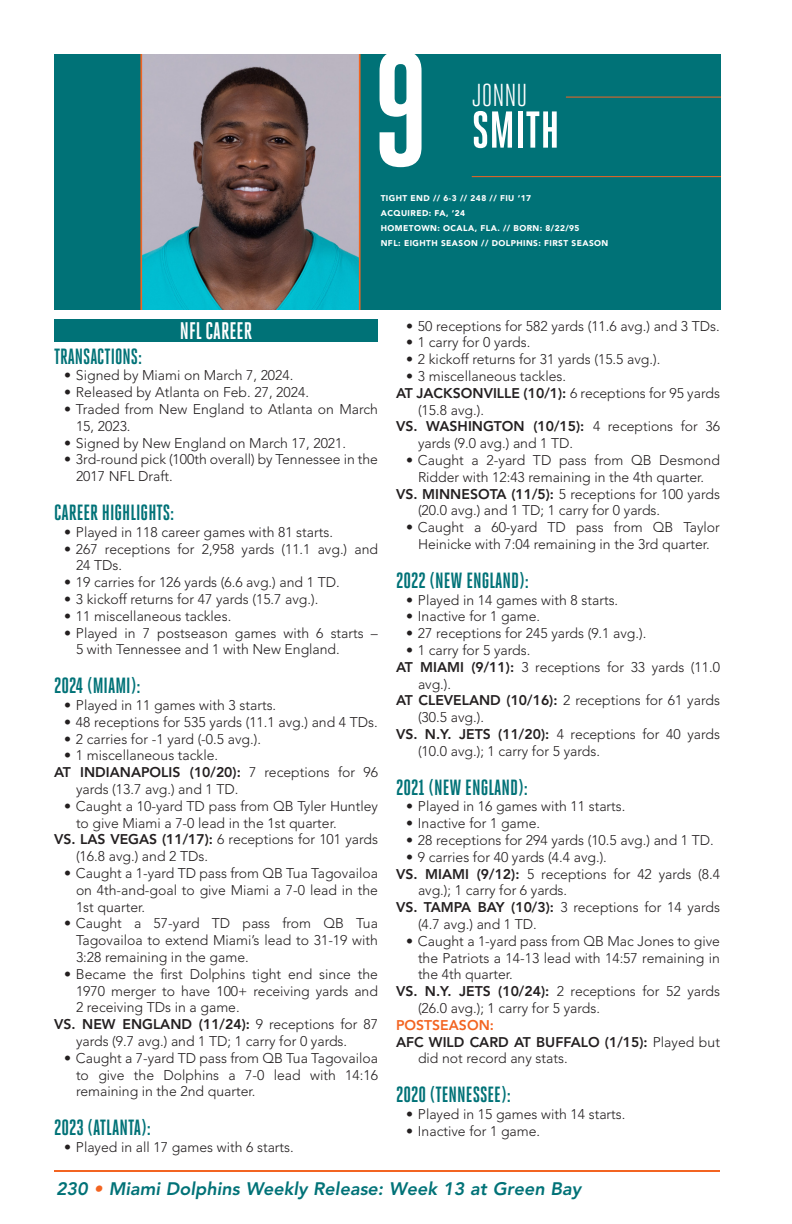
<style>
.page{position:relative;width:792px;height:1224px;background:#fff}
.page>*{position:absolute;margin:0;border:0;box-sizing:border-box;transform-origin:0 0}
.t1{font:700 162.2px "Heroic Condensed";color:#fff}
.t2{font:700 51.8px "Heroic Condensed";color:#fff}
.t3{font:31.6px "Heroic Condensed";color:#fff}
.t4{font:700 24px "Heroic Condensed";color:#fff}
.t5{font:700 22px "Heroic Condensed";color:#007277}
.t6{font:italic 800 18px "Avenir LT Std";color:#007277}
.t7{font:300 14px/16.8px "Avenir LT Std";color:#231f20}
.t8{font:800 14px "Avenir LT Std";color:#f36421}
.t9{font:900 8.4px/15px "Avenir LT Std";letter-spacing:.05em;color:#fff}
.s1{font-weight:800}
.s2{color:#f36421}
</style>
<div class="page">
<hr style="left:54px;top:1170px;width:666px;height:2px;background:#f36421">
<div style="left:54px;top:54px;width:667px;height:256px;background:#007277"></div>
<svg style="left:140px;top:54px;width:221px;height:256px;background:#788084"></svg>
<hr style="left:472px;top:176px;width:249px;height:1px;background:#f36421">
<hr style="left:566px;top:97px;width:155px;height:1px;background:#f36421">
<div style="left:54px;top:319px;width:324px;height:22px;background:#007277"></div>
<p class="t1" style="left:372px;top:20px;width:59px">9</p>
<p class="t3" style="left:472px;top:78px;width:57px">JONNU</p>
<p class="t2" style="left:472px;top:101px;width:89px">SMITH</p>
<p class="t9" style="left:381px;top:191px;width:229px">TIGHT END // 6-3 // 248 // FIU ‘17<br>ACQUIRED: FA, ‘24<br>HOMETOWN: OCALA, FLA. // BORN: 8/22/95<br>NFL: EIGHTH SEASON // DOLPHINS: FIRST SEASON</p>
<p class="t4" style="left:180px;top:317px;width:74px">NFL CAREER</p>
<p class="t5" style="left:54px;top:344px;width:90px">TRANSACTIONS:</p>
<p class="t7" style="left:64px;top:367px;width:231px">• Signed by Miami on March 7, 2024.</p>
<p class="t7" style="left:64px;top:384px;width:247px">• Released by Atlanta on Feb. 27, 2024.</p>
<p class="t7" style="left:76px;top:401px;width:303px;text-indent:-12px">• Traded from New England to Atlanta on March<br>15, 2023.</p>
<p class="t7" style="left:64px;top:434px;width:284px">• Signed by New England on March 17, 2021.</p>
<p class="t7" style="left:76px;top:451px;width:304px;text-indent:-12px">• 3rd-round pick (100th overall) by Tennessee in the<br>2017 NFL Draft.</p>
<p class="t5" style="left:54px;top:500px;width:122px">CAREER HIGHLIGHTS:</p>
<p class="t7" style="left:64px;top:524px;width:271px">• Played in 118 career games with 81 starts.</p>
<p class="t7" style="left:76px;top:540px;width:304px;text-indent:-12px">• 267 receptions for 2,958 yards (11.1 avg.) and<br>24 TDs.</p>
<p class="t7" style="left:64px;top:574px;width:277px">• 19 carries for 126 yards (6.6 avg.) and 1 TD.</p>
<p class="t7" style="left:64px;top:591px;width:256px">• 3 kickoff returns for 47 yards (15.7 avg.).</p>
<p class="t7" style="left:64px;top:608px;width:169px">• 11 miscellaneous tackles.</p>
<p class="t7" style="left:76px;top:624px;width:303px;text-indent:-12px">• Played in 7 postseason games with 6 starts –<br>5 with Tennessee and 1 with New England.</p>
<p class="t5" style="left:54px;top:673px;width:88px">2024 (MIAMI):</p>
<p class="t7" style="left:64px;top:697px;width:214px">• Played in 11 games with 3 starts.</p>
<p class="t7" style="left:64px;top:714px;width:315px">• 48 receptions for 535 yards (11.1 avg.) and 4 TDs.</p>
<p class="t7" style="left:64px;top:730px;width:199px">• 2 carries for -1 yard (-0.5 avg.).</p>
<p class="t7" style="left:64px;top:747px;width:156px">• 1 miscellaneous tackle.</p>
<p class="t7" style="left:76px;top:764px;width:304px;text-indent:-22px"><span class="s1">AT INDIANAPOLIS (10/20):</span> 7 receptions for 96 yards (13.7 avg.) and 1 TD.</p>
<p class="t7" style="left:76px;top:798px;width:303px;text-indent:-12px">• Caught a 10-yard TD pass from QB Tyler Huntley to give Miami a 7-0 lead in the 1st quarter.</p>
<p class="t7" style="left:76px;top:831px;width:304px;text-indent:-22px"><span class="s1">VS. LAS VEGAS (11/17):</span> 6 receptions for 101 yards (16.8 avg.) and 2 TDs.</p>
<p class="t7" style="left:76px;top:865px;width:303px;text-align:justify;text-indent:-12px">• Caught a 1-yard TD pass from QB Tua Tagovailoa on 4th-and-goal to give Miami a 7-0 lead in the 1st quarter.</p>
<p class="t7" style="left:76px;top:915px;width:304px;text-align:justify;text-indent:-12px">• Caught a 57-yard TD pass from QB Tua Tagovailoa to extend Miami’s lead to 31-19 with 3:28 remaining in the game.</p>
<p class="t7" style="left:76px;top:966px;width:304px;text-align:justify;text-indent:-12px">• Became the first Dolphins tight end since the 1970 merger to have 100+ receiving yards and 2 receiving TDs in a game.</p>
<p class="t7" style="left:76px;top:1016px;width:304px;text-indent:-22px"><span class="s1">VS. NEW ENGLAND (11/24):</span> 9 receptions for 87 yards (9.7 avg.) and 1 TD; 1 carry for 0 yards.</p>
<p class="t7" style="left:76px;top:1050px;width:304px;text-align:justify;text-indent:-12px">• Caught a 7-yard TD pass from QB Tua Tagovailoa to give the Dolphins a 7-0 lead with 14:16 remaining in the 2nd quarter.</p>
<p class="t5" style="left:54px;top:1115px;width:99px">2023 (ATLANTA):</p>
<p class="t7" style="left:64px;top:1139px;width:231px">• Played in all 17 games with 6 starts.</p>
<p class="t7" style="left:406px;top:317px;width:315px">• 50 receptions for 582 yards (11.6 avg.) and 3 TDs.</p>
<p class="t7" style="left:406px;top:334px;width:126px">• 1 carry for 0 yards.</p>
<p class="t7" style="left:406px;top:351px;width:256px">• 2 kickoff returns for 31 yards (15.5 avg.).</p>
<p class="t7" style="left:406px;top:368px;width:162px">• 3 miscellaneous tackles.</p>
<p class="t7" style="left:418px;top:385px;width:304px;text-indent:-22px"><span class="s1">AT JACKSONVILLE (10/1):</span> 6 receptions for 95 yards (15.8 avg.).</p>
<p class="t7" style="left:418px;top:418px;width:304px;text-indent:-22px"><span class="s1">VS. WASHINGTON (10/15):</span> 4 receptions for 36 yards (9.0 avg.) and 1 TD.</p>
<p class="t7" style="left:406px;top:452px;width:315px;text-align:center">• Caught a 2-yard TD pass from QB Desmond<br>Ridder with 12:43 remaining in the 4th quarter.</p>
<p class="t7" style="left:418px;top:485px;width:304px;text-indent:-22px"><span class="s1">VS. MINNESOTA (11/5):</span> 5 receptions for 100 yards (20.0 avg.) and 1 TD; 1 carry for 0 yards.</p>
<p class="t7" style="left:406px;top:519px;width:315px;text-align:center">• Caught a 60-yard TD pass from QB Taylor<br>Heinicke with 7:04 remaining in the 3rd quarter.</p>
<p class="t5" style="left:396px;top:568px;width:135px">2022 (NEW ENGLAND):</p>
<p class="t7" style="left:406px;top:591px;width:214px">• Played in 14 games with 8 starts.</p>
<p class="t7" style="left:406px;top:608px;width:136px">• Inactive for 1 game.</p>
<p class="t7" style="left:406px;top:625px;width:242px">• 27 receptions for 245 yards (9.1 avg.).</p>
<p class="t7" style="left:406px;top:642px;width:126px">• 1 carry for 5 yards.</p>
<p class="t7" style="left:418px;top:659px;width:303px;text-indent:-22px"><span class="s1">AT MIAMI (9/11):</span> 3 receptions for 33 yards (11.0 avg.).</p>
<p class="t7" style="left:418px;top:692px;width:303px;text-indent:-22px"><span class="s1">AT CLEVELAND (10/16):</span> 2 receptions for 61 yards (30.5 avg.).</p>
<p class="t7" style="left:418px;top:726px;width:304px;text-indent:-22px"><span class="s1">VS. N.Y. JETS (11/20):</span> 4 receptions for 40 yards (10.0 avg.); 1 carry for 5 yards.</p>
<p class="t5" style="left:396px;top:775px;width:134px">2021 (NEW ENGLAND):</p>
<p class="t7" style="left:406px;top:798px;width:221px">• Played in 16 games with 11 starts.</p>
<p class="t7" style="left:406px;top:815px;width:136px">• Inactive for 1 game.</p>
<p class="t7" style="left:406px;top:832px;width:309px">• 28 receptions for 294 yards (10.5 avg.) and 1 TD.</p>
<p class="t7" style="left:406px;top:849px;width:202px">• 9 carries for 40 yards (4.4 avg.).</p>
<p class="t7" style="left:418px;top:865px;width:304px;text-indent:-22px"><span class="s1">VS. MIAMI (9/12):</span> 5 receptions for 42 yards (8.4 avg.); 1 carry for 6 yards.</p>
<p class="t7" style="left:418px;top:899px;width:304px;text-indent:-22px"><span class="s1">VS. TAMPA BAY (10/3):</span> 3 receptions for 14 yards (4.7 avg.) and 1 TD.</p>
<p class="t7" style="left:418px;top:933px;width:304px;text-align:justify;text-indent:-12px">• Caught a 1-yard pass from QB Mac Jones to give the Patriots a 14-13 lead with 14:57 remaining in the 4th quarter.</p>
<p class="t7" style="left:418px;top:983px;width:304px;text-indent:-22px"><span class="s1">VS. N.Y. JETS (10/24):</span> 2 receptions for 52 yards (26.0 avg.); 1 carry for 5 yards.</p>
<p class="t8" style="left:396px;top:1017px;width:99px">POSTSEASON:</p>
<p class="t7" style="left:418px;top:1033px;width:303px;text-indent:-22px"><span class="s1">AFC WILD CARD AT BUFFALO (1/15):</span> Played but did not record any stats.</p>
<p class="t5" style="left:396px;top:1082px;width:116px">2020 (TENNESSEE):</p>
<p class="t7" style="left:406px;top:1106px;width:221px">• Played in 15 games with 14 starts.</p>
<p class="t7" style="left:406px;top:1123px;width:136px">• Inactive for 1 game.</p>
<p class="t6" style="left:56px;top:1178px;width:527px">230 <span class="s2">•</span> Miami Dolphins Weekly Release: Week 13 at Green Bay</p>
</div>
